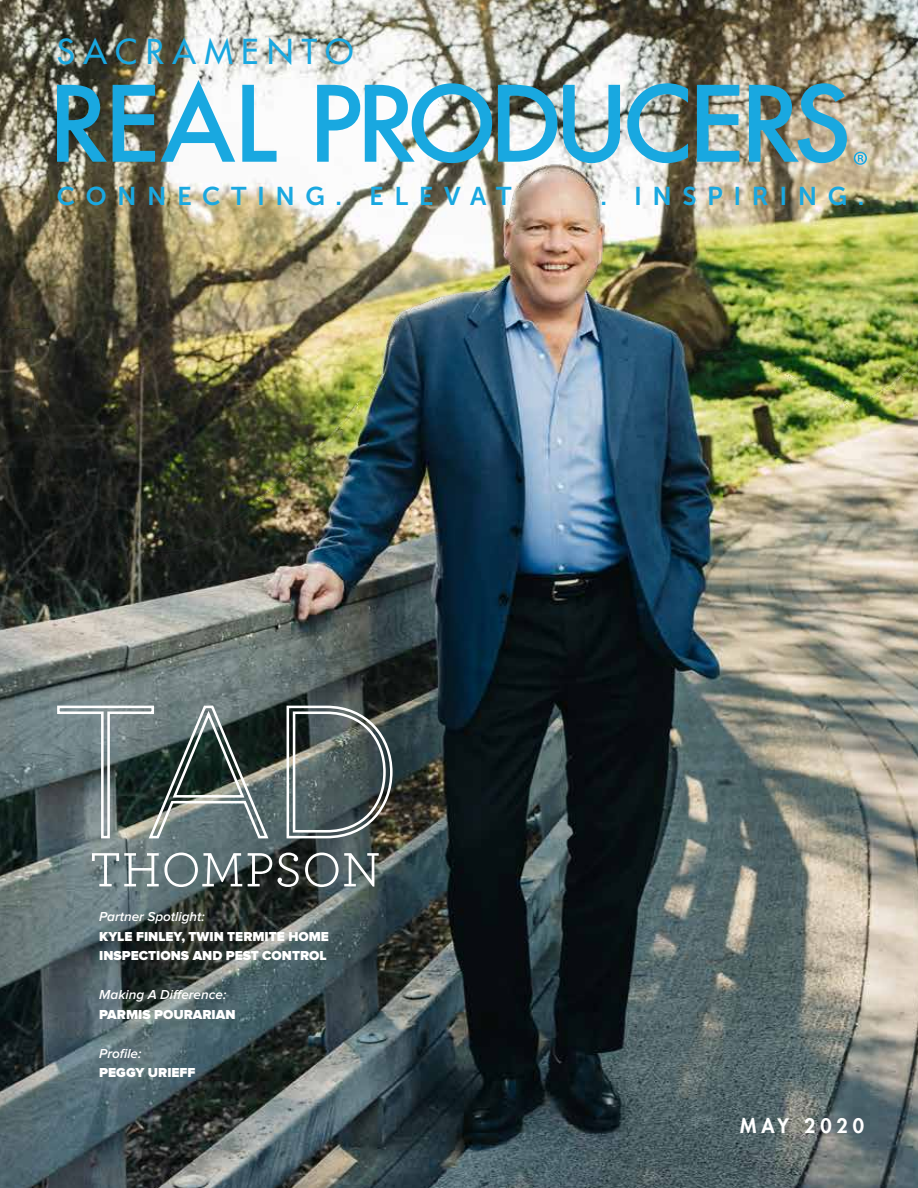
<style>
.page{position:relative;width:918px;height:1188px;background:#fff}
.page>*{position:absolute;margin:0;border:0;box-sizing:border-box;transform-origin:0 0}
.t1{font:50.55px "Archer Pro";color:#fff}
.t2{font:500 33.45px "Futura Std";letter-spacing:.25em;color:#19a8e0}
.t3{font:25.65px "Museo Sans 700";letter-spacing:.41em;color:#19a8e0}
.t4{font:800 19.5px "Futura Std";letter-spacing:.25em;color:#fff}
.t5{font:900 13.5px/19.5px "Proxima Nova";color:#fff}
.t6{font:italic 600 13.5px "Proxima Nova";color:#fff}
</style>
<div class="page">
<img style="left:0;top:0;width:918px;height:1188px">
<svg style="left:57px;top:85px;width:50px;height:77px;background:#328097"></svg>
<svg style="left:113px;top:80px;width:122px;height:82px"></svg>
<svg style="left:242px;top:85px;width:35px;height:77px"></svg>
<svg style="left:317px;top:83px;width:175px;height:80px"></svg>
<svg style="left:498px;top:85px;width:59px;height:77px"></svg>
<svg style="left:563px;top:85px;width:57px;height:78px"></svg>
<svg style="left:627px;top:83px;width:61px;height:80px;background:#79abb8"></svg>
<svg style="left:697px;top:85px;width:42px;height:77px;background:#5faec7"></svg>
<img style="left:749px;top:83px;width:98px;height:80px">
<svg style="left:854px;top:152px;width:13px;height:13px"></svg>
<svg style="left:56px;top:704px;width:214px;height:136px;background:#606e6d"></svg>
<svg style="left:285px;top:704px;width:109px;height:136px;background:#616b6a"></svg>
<h2 class="t2" style="left:57px;top:30px;width:298px">SACRAMENTO</h2>
<h3 class="t3" style="left:57px;top:182px;width:809px">CONNECTING. ELEVATING. INSPIRING.</h3>
<h1 class="t1" style="left:89px;top:835px;width:293px">THOMPSON</h1>
<p class="t6" style="left:99px;top:909px;width:107px">Partner Spotlight:</p>
<p class="t5" style="left:99px;top:927px;width:231px">KYLE FINLEY, TWIN TERMITE HOME<br>INSPECTIONS AND PEST CONTROL</p>
<p class="t6" style="left:99px;top:987px;width:129px">Making A Difference:</p>
<p class="t5" style="left:99px;top:1005px;width:138px">PARMIS POURARIAN</p>
<p class="t6" style="left:99px;top:1046px;width:44px">Profile:</p>
<p class="t5" style="left:99px;top:1064px;width:98px">PEGGY URIEFF</p>
<h3 class="t4" style="left:740px;top:1114px;width:125px">MAY 2020</h3>
</div>
